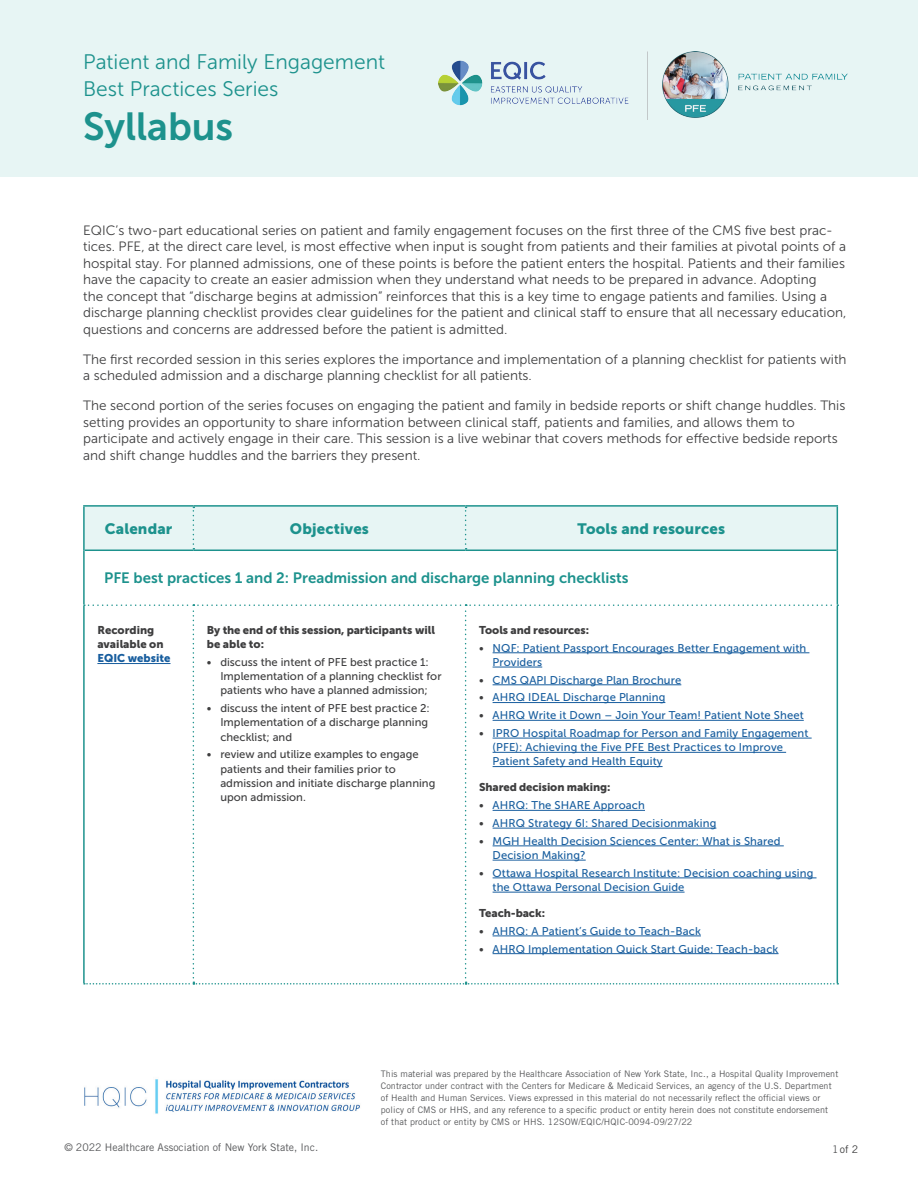
<style>
.page{position:relative;width:918px;height:1188px;background:#fff}
.page>*{position:absolute;margin:0;border:0;box-sizing:border-box;transform-origin:0 0}
.t1{font:39px "Museo Sans 700";color:#1d928d}
.t2{font:21px/27px "Museo Sans 300";color:#1d928d}
.t3{font:15px "Museo Sans 700";color:#1d928d}
.t4{font:15px "Museo Sans 900";letter-spacing:.01em;color:#1d928d}
.HANYS_Hyphenation{font:13.5px/16.5px "Museo Sans 300";color:#3e3e3f}
.t5{font:11.25px/14.2px "Museo Sans 500";letter-spacing:.01em;color:#175d9e}
.t6{font:11.25px/14.2px "Museo Sans 500";color:#3e3e3f}
.HANYS_Hyphenation-2{font:11.25px/14.2px "Museo Sans 900";letter-spacing:-.01em;color:#3e3e3f}
.t7{font:10.5px "Trade Gothic LT Std";color:#57585a}
.t8{font:10.5px "Trade Gothic LT Std";color:#3e3e3f}
.t9{font:9px/12px "Trade Gothic LT Std";letter-spacing:.01em;color:#57585a}
.s1{color:#175d9e}
.s2{color:#3e3e3f}
.s3{color:#57585a}
</style>
<div class="page">
<div style="left:0;top:0;width:918px;height:177px;background:#e7f5f4"></div>
<img style="left:84px;top:1079px;width:276px;height:35px">
<img style="left:438px;top:51px;width:410px;height:69px">
<hr style="left:83px;top:550px;width:2px;height:54px;background:#1d928d">
<hr style="left:837px;top:550px;width:1px;height:54px;background:#1d928d">
<hr style="left:83px;top:606px;width:2px;height:377px;background:#1d928d">
<hr style="left:83px;top:505px;width:110px;height:2px;background:#1d928d">
<hr style="left:193px;top:505px;width:273px;height:2px;background:#1d928d">
<hr style="left:466px;top:505px;width:372px;height:2px;background:#1d928d">
<hr style="left:85px;top:550px;width:108px;height:1px;background:#1d928d">
<hr style="left:193px;top:550px;width:273px;height:1px;background:#1d928d">
<hr style="left:466px;top:550px;width:371px;height:1px;background:#1d928d">
<hr style="left:83px;top:507px;width:2px;height:43px;background:#1d928d">
<hr style="left:837px;top:507px;width:1px;height:43px;background:#1d928d">
<div style="left:84px;top:506px;width:753px;height:44px;background:#e7f5f4"></div>
<svg style="left:84px;top:604px;width:754px;height:381px"></svg>
<hr style="left:97px;top:663px;width:74px;height:1px;background:#175d9e">
<hr style="left:493px;top:653px;width:316px;height:1px;background:#175d9e">
<hr style="left:493px;top:667px;width:49px;height:1px;background:#175d9e">
<hr style="left:493px;top:685px;width:188px;height:1px;background:#175d9e">
<hr style="left:493px;top:702px;width:172px;height:1px;background:#175d9e">
<hr style="left:493px;top:720px;width:311px;height:1px;background:#175d9e">
<hr style="left:493px;top:738px;width:319px;height:1px;background:#175d9e">
<hr style="left:493px;top:752px;width:293px;height:1px;background:#175d9e">
<hr style="left:493px;top:766px;width:170px;height:1px;background:#175d9e">
<hr style="left:493px;top:810px;width:152px;height:1px;background:#175d9e">
<hr style="left:493px;top:828px;width:223px;height:1px;background:#175d9e">
<hr style="left:493px;top:846px;width:291px;height:1px;background:#175d9e">
<hr style="left:493px;top:860px;width:93px;height:1px;background:#175d9e">
<hr style="left:493px;top:878px;width:324px;height:1px;background:#175d9e">
<hr style="left:493px;top:892px;width:192px;height:1px;background:#175d9e">
<hr style="left:493px;top:936px;width:208px;height:1px;background:#175d9e">
<hr style="left:493px;top:953px;width:286px;height:1px;background:#175d9e">
<p class="t2" style="left:83px;top:49px;width:304px">Patient and Family Engagement<br>Best Practices Series</p>
<h1 class="t1" style="left:83px;top:105px;width:152px">Syllabus</h1>
<p class="HANYS_Hyphenation" style="left:83px;top:222px;width:765px">EQIC’s two-part educational series on patient and family engagement focuses on the first three of the CMS five best prac&shy;tices. PFE, at the direct care level, is most effective when input is sought from patients and their families at pivotal points of a hospital stay. For planned admissions, one of these points is before the patient enters the hospital. Patients and their families have the capacity to create an easier admission when they understand what needs to be prepared in advance. Adopting<br>the concept that “discharge begins at admission” reinforces that this is a key time to engage patients and families. Using a discharge planning checklist provides clear guidelines for the patient and clinical staff to ensure that all necessary education, questions and concerns are addressed before the patient is admitted.</p>
<p class="HANYS_Hyphenation" style="left:83px;top:351px;width:765px">The first recorded session in this series explores the importance and implementation of a planning checklist for patients with a scheduled admission and a discharge planning checklist for all patients.</p>
<p class="HANYS_Hyphenation" style="left:83px;top:397px;width:764px">The second portion of the series focuses on engaging the patient and family in bedside reports or shift change huddles. This setting provides an opportunity to share information between clinical staff, patients and families, and allows them to participate and actively engage in their care. This session is a live webinar that covers methods for effective bedside reports and shift change huddles and the barriers they present.</p>
<h2 class="t4" style="left:105px;top:520px;width:69px">Calendar</h2>
<h2 class="t4" style="left:290px;top:520px;width:81px">Objectives</h2>
<h2 class="t4" style="left:578px;top:520px;width:149px">Tools and resources</h2>
<h3 class="t3" style="left:104px;top:570px;width:526px">PFE best practices 1 and 2: Preadmission and discharge planning checklists</h3>
<p class="HANYS_Hyphenation-2" style="left:97px;top:623px;width:75px">Recording available on<br><span class="s1">EQIC website</span></p>
<p class="HANYS_Hyphenation-2" style="left:207px;top:623px;width:230px">By the end of this session, participants will be able to:</p>
<p class="HANYS_Hyphenation-2" style="left:479px;top:623px;width:111px">Tools and resources:</p>
<p class="t5" style="left:493px;top:641px;width:315px;text-indent:-14px"><span class="s2">•</span> NQF: Patient Passport Encourages Better Engagement with<br>Providers</p>
<p class="t5" style="left:479px;top:673px;width:204px"><span class="s2">•</span> CMS QAPI Discharge Plan Brochure</p>
<p class="t5" style="left:479px;top:690px;width:188px"><span class="s2">•</span> AHRQ IDEAL Discharge Planning</p>
<p class="t5" style="left:479px;top:708px;width:326px"><span class="s2">•</span> AHRQ Write it Down – Join Your Team! Patient Note Sheet</p>
<p class="t5" style="left:493px;top:726px;width:317px;text-indent:-14px"><span class="s2">•</span> IPRO Hospital Roadmap for Person and Family Engagement (PFE): Achieving the Five PFE Best Practices to Improve<br>Patient Safety and Health Equity</p>
<p class="HANYS_Hyphenation-2" style="left:479px;top:780px;width:133px">Shared decision making:</p>
<p class="t5" style="left:479px;top:798px;width:167px"><span class="s2">•</span> AHRQ: The SHARE Approach</p>
<p class="t5" style="left:479px;top:816px;width:239px"><span class="s2">•</span> AHRQ Strategy 6I: Shared Decisionmaking</p>
<p class="t5" style="left:493px;top:834px;width:290px;text-indent:-14px"><span class="s2">•</span> MGH Health Decision Sciences Center: What is Shared<br>Decision Making?</p>
<p class="t5" style="left:493px;top:866px;width:322px;text-indent:-14px"><span class="s2">•</span> Ottawa Hospital Research Institute: Decision coaching using the Ottawa Personal Decision Guide</p>
<p class="HANYS_Hyphenation-2" style="left:479px;top:906px;width:67px">Teach-back:</p>
<p class="t5" style="left:479px;top:924px;width:223px"><span class="s2">•</span> AHRQ: A Patient’s Guide to Teach-Back</p>
<p class="t5" style="left:479px;top:942px;width:301px"><span class="s2">•</span> AHRQ Implementation Quick Start Guide: Teach-back</p>
<p class="t6" style="left:220px;top:655px;width:223px;text-indent:-14px">• discuss the intent of PFE best practice 1:<br>Implementation of a planning checklist for patients who have a planned admission;</p>
<p class="t6" style="left:220px;top:701px;width:211px;text-indent:-14px">• discuss the intent of PFE best practice 2:<br>Implementation of a discharge planning checklist; and</p>
<p class="t6" style="left:220px;top:747px;width:217px;text-indent:-14px">• review and utilize examples to engage patients and their families prior to admission and initiate discharge planning upon admission.</p>
<p class="t7" style="left:64px;top:1141px;width:255px">© 2022 Healthcare Association of New York State, Inc.</p>
<p class="t9" style="left:381px;top:1068px;width:459px">This material was prepared by the Healthcare Association of New York State, Inc., a Hospital Quality Improvement Contractor under contract with the Centers for Medicare &amp; Medicaid Services, an agency of the U.S. Department of Health and Human Services. Views expressed in this material do not necessarily reflect the official views or policy of CMS or HHS, and any reference to a specific product or entity herein does not constitute endorsement<br>of that product or entity by CMS or HHS. 12SOW/EQIC/HQIC-0094-09/27/22</p>
<p class="t8" style="left:832px;top:1142px;width:28px"><span class="s3">1</span>of 2</p>
</div>
